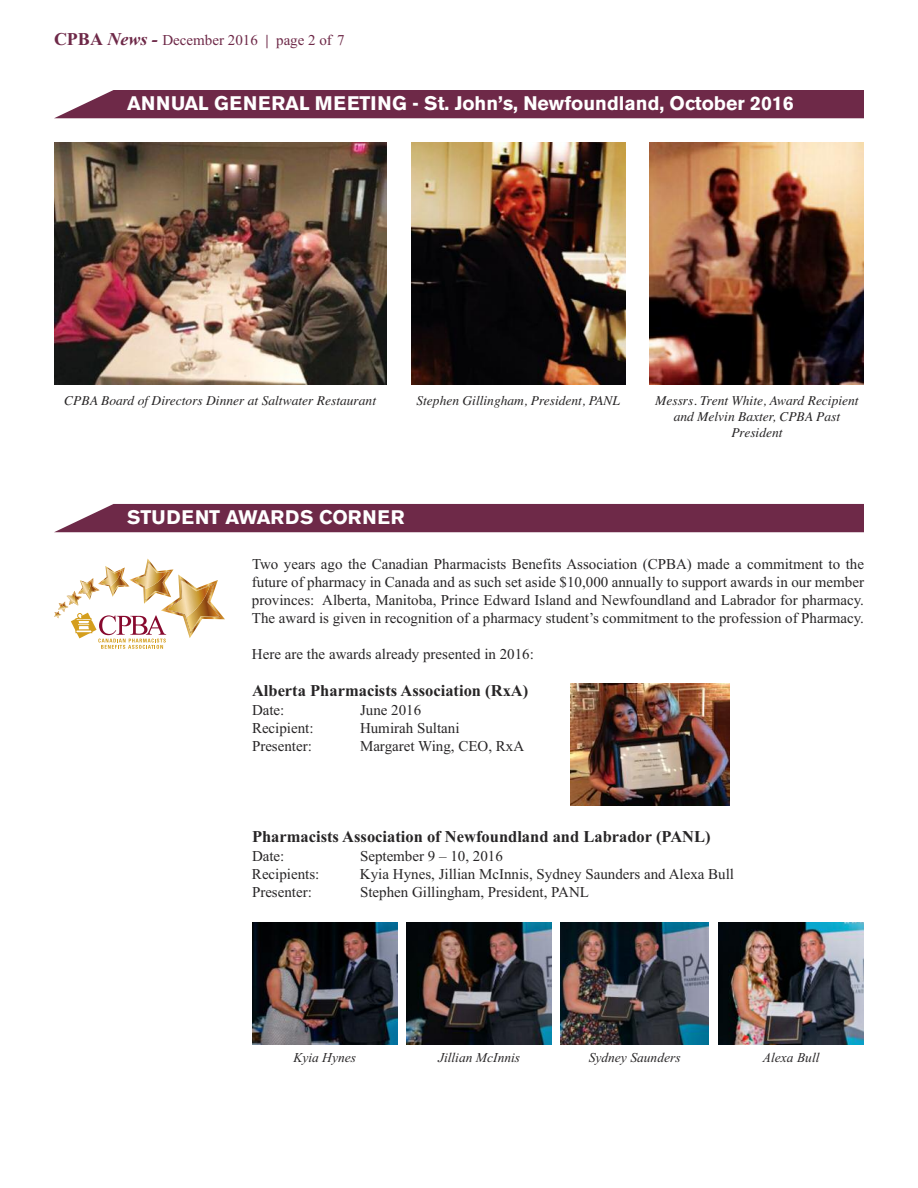
<style>
.page{position:relative;width:918px;height:1188px;background:#fff}
.page>*{position:absolute;margin:0;border:0;box-sizing:border-box;transform-origin:0 0}
.t1{font:700 19.5px "Akzidenz Grotesk BE";color:#fff}
.t2{font:700 19.5px "Akzidenz Grotesk BE";letter-spacing:.02em;color:#fff}
.t3{font:700 16.5px "Times New Roman";color:#272526}
.t4{font:15px/18px "Times New Roman";color:#272526;text-align:justify}
.t5{font:15px "Times New Roman";color:#6e2948}
.t6{font:italic 13.5px/16.2px "Times";color:#272526;text-align:center}
.t7{font:italic 13.5px "Times New Roman";color:#272526}
.s1{font-weight:700;font-size:18px}
.s2{font-weight:700;font-style:italic;font-size:18px}
.s3{font-weight:700;font-style:italic}
</style>
<div class="page">
<div style="left:55px;top:90px;width:809px;height:28px;background:#6e2948"></div>
<img style="left:54px;top:142px;width:332px;height:242px">
<img style="left:411px;top:142px;width:214px;height:242px">
<div style="left:54px;top:504px;width:810px;height:28px;background:#6e2948"></div>
<img style="left:570px;top:683px;width:160px;height:123px">
<img style="left:252px;top:922px;width:146px;height:123px">
<img style="left:406px;top:922px;width:146px;height:123px">
<img style="left:561px;top:922px;width:148px;height:123px">
<img style="left:718px;top:922px;width:146px;height:123px">
<svg style="left:54px;top:559px;width:171px;height:90px"></svg>
<img style="left:650px;top:142px;width:214px;height:242px">
<p class="t5" style="left:54px;top:31px;width:292px"><span class="s1">CPBA</span> <span class="s2">News -</span> December 2016 <span class="s3">|</span> page 2 of 7</p>
<h1 class="t1" style="left:127px;top:96px;width:668px">ANNUAL GENERAL MEETING - St. John’s, Newfoundland, October 2016</h1>
<p class="t6" style="left:64px;top:392px;width:313px">CPBA Board of Directors Dinner at Saltwater Restaurant</p>
<p class="t6" style="left:416px;top:392px;width:205px">Stephen Gillingham, President, PANL</p>
<p class="t6" style="left:655px;top:392px;width:205px">Messrs. Trent White, Award Recipient and Melvin Baxter, CPBA Past<br>President</p>
<h1 class="t2" style="left:127px;top:510px;width:279px">STUDENT AWARDS CORNER</h1>
<p class="t4" style="left:252px;top:555px;width:614px">Two years ago the Canadian Pharmacists Benefits Association (CPBA) made a commitment to the future of pharmacy in Canada and as such set aside $10,000 annually to support awards in our member provinces: Alberta, Manitoba, Prince Edward Island and Newfoundland and Labrador for pharmacy.<br>The award is given in recognition of a pharmacy student’s commitment to the profession of Pharmacy.</p>
<p class="t4" style="left:252px;top:645px;width:283px">Here are the awards already presented in 2016:</p>
<p class="t3" style="left:252px;top:680px;width:278px">Alberta Pharmacists Association (RxA)</p>
<p class="t4" style="left:252px;top:701px;width:34px">Date:</p>
<p class="t4" style="left:360px;top:701px;width:63px">June 2016</p>
<p class="t4" style="left:252px;top:719px;width:63px">Recipient:</p>
<p class="t4" style="left:360px;top:719px;width:101px">Humirah Sultani</p>
<p class="t4" style="left:252px;top:737px;width:61px">Presenter:</p>
<p class="t4" style="left:360px;top:737px;width:166px">Margaret Wing, CEO, RxA</p>
<p class="t3" style="left:252px;top:826px;width:460px">Pharmacists Association of Newfoundland and Labrador (PANL)</p>
<p class="t4" style="left:252px;top:846px;width:34px">Date:</p>
<p class="t4" style="left:360px;top:846px;width:144px">September 9 – 10, 2016</p>
<p class="t4" style="left:252px;top:864px;width:69px">Recipients:</p>
<p class="t4" style="left:360px;top:864px;width:376px">Kyia Hynes, Jillian McInnis, Sydney Saunders and Alexa Bull</p>
<p class="t4" style="left:252px;top:882px;width:61px">Presenter:</p>
<p class="t4" style="left:360px;top:882px;width:231px">Stephen Gillingham, President, PANL</p>
<p class="t7" style="left:293px;top:1049px;width:64px">Kyia Hynes</p>
<p class="t7" style="left:438px;top:1049px;width:84px">Jillian McInnis</p>
<p class="t7" style="left:589px;top:1049px;width:93px">Sydney Saunders</p>
<p class="t7" style="left:763px;top:1049px;width:58px">Alexa Bull</p>
</div>
